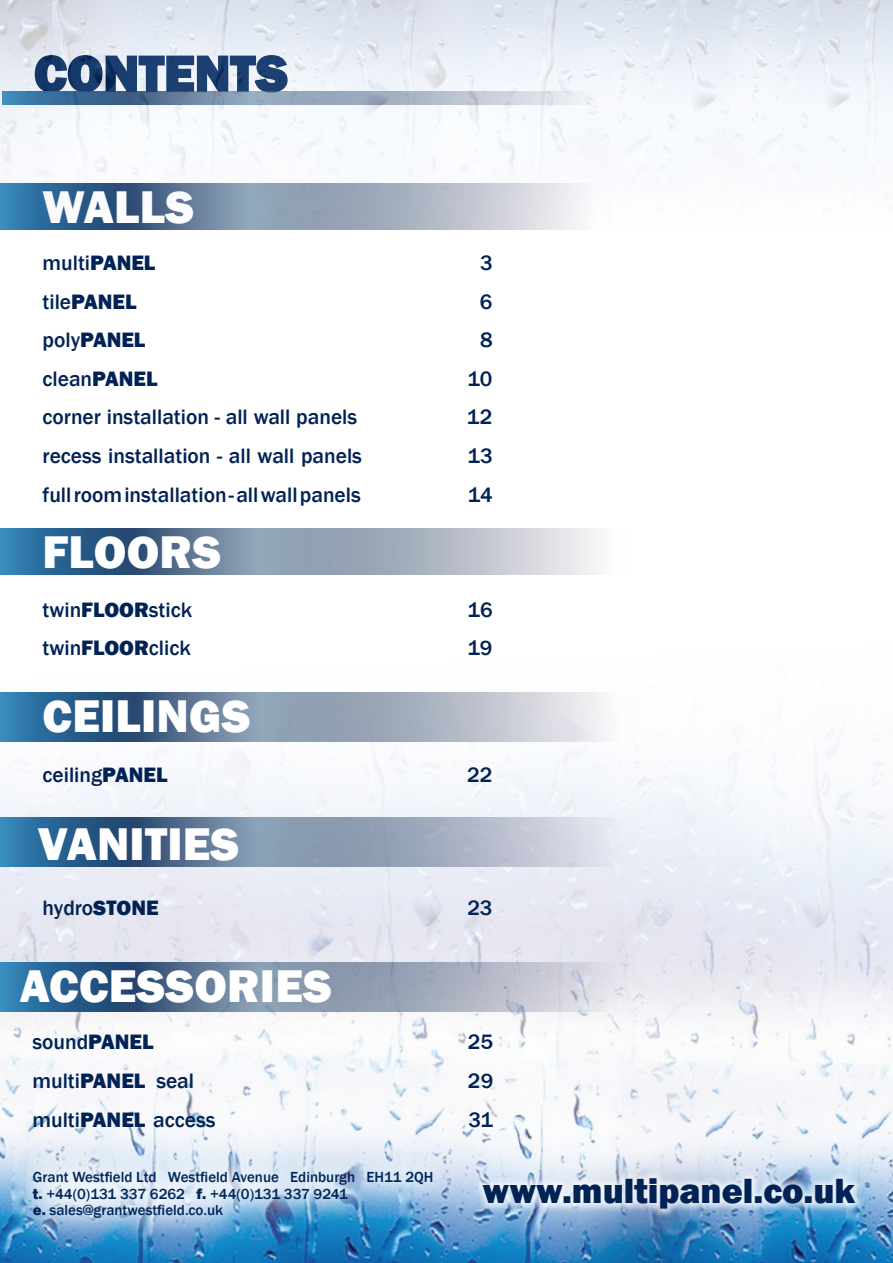
<style>
.page{position:relative;width:893px;height:1263px;background:#fff}
.page>*{position:absolute;margin:0;border:0;box-sizing:border-box;transform-origin:0 0}
.t1{font:800 52.5px "Franklin Gothic";color:#00265a}
.t2{font:800 47.25px "Franklin Gothic";letter-spacing:.005em;color:#fff}
.t3{font:800 36px "Franklin Gothic";color:#002254}
.t4{font:500 21.45px "Franklin Gothic";color:#002254}
.t5{font:800 21.45px "Franklin Gothic";color:#002254}
.t6{font:500 15px/16.5px "Franklin Gothic";color:#00265a}
.s1{font-weight:800}
.s2{font-weight:500}
</style>
<div class="page">
<img style="left:0;top:692px;width:893px;height:571px">
<div style="left:6px;top:1144px;width:453px;height:99px;background:#fff;opacity:.82"></div>
<div style="left:473px;top:1169px;width:392px;height:50px;background:#fff;opacity:.75"></div>
<svg style="left:0;top:528px;width:596px;height:46px"></svg>
<svg style="left:0;top:693px;width:636px;height:48px"></svg>
<svg style="left:0;top:963px;width:635px;height:48px"></svg>
<svg style="left:0;top:818px;width:635px;height:48px"></svg>
<img style="left:0;top:0;width:893px;height:230px">
<h1 class="t1" style="left:34px;top:40px;width:255px">CONTENTS</h1>
<h2 class="t2" style="left:43px;top:176px;width:153px">WALLS</h2>
<p class="t4" style="left:43px;top:249px;width:114px">multi<span class="s1">PANEL</span></p>
<p class="t4" style="left:480px;top:249px;width:14px">3</p>
<p class="t5" style="left:43px;top:287px;width:95px"><span class="s2">tile</span>PANEL</p>
<p class="t4" style="left:480px;top:288px;width:14px">6</p>
<p class="t5" style="left:43px;top:326px;width:104px"><span class="s2">poly</span>PANEL</p>
<p class="t4" style="left:480px;top:327px;width:14px">8</p>
<p class="t4" style="left:43px;top:365px;width:117px">clean<span class="s1">PANEL</span></p>
<p class="t4" style="left:468px;top:365px;width:26px">10</p>
<p class="t4" style="left:43px;top:404px;width:316px">corner installation - all wall panels</p>
<p class="t4" style="left:467px;top:404px;width:27px">12</p>
<p class="t4" style="left:43px;top:443px;width:321px">recess installation - all wall panels</p>
<p class="t4" style="left:467px;top:443px;width:27px">13</p>
<p class="t4" style="left:43px;top:481px;width:320px">full room installation - all wall panels</p>
<p class="t4" style="left:468px;top:481px;width:27px">14</p>
<h2 class="t2" style="left:43px;top:521px;width:180px">FLOORS</h2>
<p class="t4" style="left:43px;top:596px;width:151px">twin<span class="s1">FLOOR</span>stick</p>
<p class="t4" style="left:468px;top:596px;width:27px">16</p>
<p class="t4" style="left:43px;top:635px;width:150px">twin<span class="s1">FLOOR</span>click</p>
<p class="t4" style="left:467px;top:635px;width:27px">19</p>
<h2 class="t2" style="left:43px;top:685px;width:209px">CEILINGS</h2>
<p class="t4" style="left:43px;top:762px;width:127px">ceiling<span class="s1">PANEL</span></p>
<p class="t4" style="left:467px;top:762px;width:27px">22</p>
<h2 class="t2" style="left:38px;top:814px;width:203px">VANITIES</h2>
<p class="t4" style="left:43px;top:894px;width:118px">hydro<span class="s1">STONE</span></p>
<p class="t4" style="left:467px;top:894px;width:27px">23</p>
<h2 class="t2" style="left:20px;top:955px;width:313px">ACCESSORIES</h2>
<p class="t4" style="left:32px;top:1029px;width:123px">sound<span class="s1">PANEL</span></p>
<p class="t4" style="left:468px;top:1029px;width:27px">25</p>
<p class="t4" style="left:32px;top:1067px;width:163px">multi<span class="s1">PANEL</span> seal</p>
<p class="t4" style="left:468px;top:1067px;width:27px">29</p>
<p class="t4" style="left:32px;top:1106px;width:185px">multi<span class="s1">PANEL</span> access</p>
<p class="t4" style="left:468px;top:1106px;width:26px">31</p>
<p class="t6" style="left:33px;top:1169px;width:402px">Grant Westfield Ltd Westfield Avenue Edinburgh EH11 2QH <span class="s1">t.</span> +44(0)131 337 6262 <span class="s1">f.</span> +44(0)131 337 9241<br><span class="s1">e.</span> sales@grantwestfield.co.uk</p>
<h3 class="t3" style="left:483px;top:1168px;width:374px">www.multipanel.co.uk</h3>
</div>
